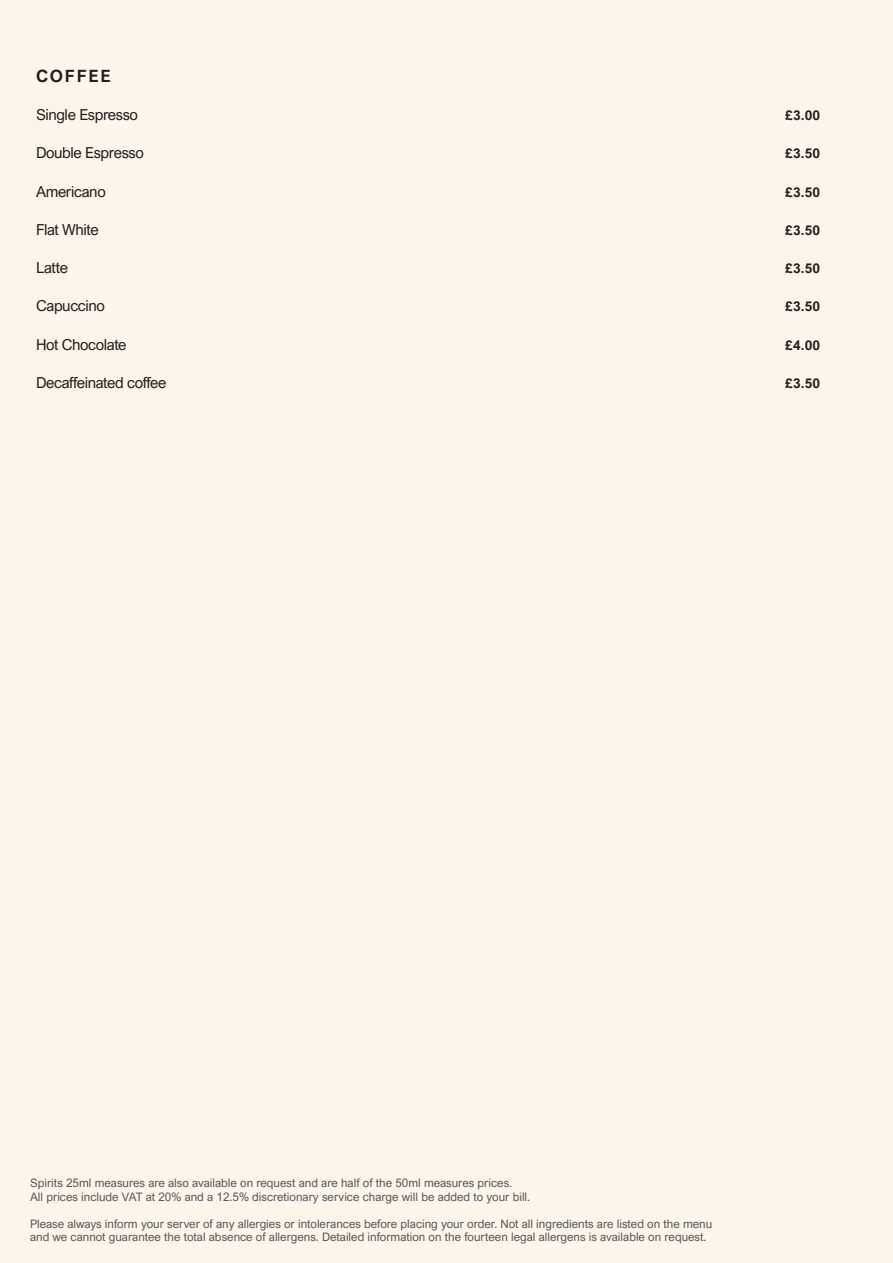
<style>
.page{position:relative;width:893px;height:1263px;background:#fcf5eb}
.page>*{position:absolute;margin:0;border:0;box-sizing:border-box;transform-origin:0 0}
.t1{font:700 16.95px "Arial Nova";letter-spacing:.1em;color:#231f20}
.t2{font:15.15px "Arial Nova";letter-spacing:-.025em;color:#231f20}
.t3{font:700 13.5px "Arial Nova";letter-spacing:.01em;color:#231f20}
.t4{font:11.7px/12.9px "Arial Nova";color:#57585a}
</style>
<div class="page">
<p class="t1" style="left:36px;top:66px;width:77px">COFFEE</p>
<p class="t2" style="left:36px;top:106px;width:103px">Single Espresso</p>
<p class="t3" style="left:785px;top:107px;width:36px">£3.00</p>
<p class="t2" style="left:36px;top:144px;width:109px">Double Espresso</p>
<p class="t3" style="left:785px;top:146px;width:36px">£3.50</p>
<p class="t2" style="left:36px;top:183px;width:71px">Americano</p>
<p class="t3" style="left:785px;top:184px;width:36px">£3.50</p>
<p class="t2" style="left:36px;top:221px;width:64px">Flat White</p>
<p class="t3" style="left:785px;top:222px;width:36px">£3.50</p>
<p class="t2" style="left:36px;top:259px;width:34px">Latte</p>
<p class="t3" style="left:785px;top:260px;width:36px">£3.50</p>
<p class="t2" style="left:36px;top:297px;width:70px">Capuccino</p>
<p class="t3" style="left:785px;top:299px;width:36px">£3.50</p>
<p class="t2" style="left:36px;top:336px;width:92px">Hot Chocolate</p>
<p class="t3" style="left:785px;top:337px;width:36px">£4.00</p>
<p class="t2" style="left:36px;top:374px;width:132px">Decaffeinated coffee</p>
<p class="t3" style="left:785px;top:375px;width:36px">£3.50</p>
<p class="t4" style="left:30px;top:1177px;width:484px">Spirits 25ml measures are also available on request and are half of the 50ml measures prices.</p>
<p class="t4" style="left:30px;top:1191px;width:501px">All prices include VAT at 20% and a 12.5% discretionary service charge will be added to your bill.</p>
<p class="t4" style="left:30px;top:1218px;width:684px">Please always inform your server of any allergies or intolerances before placing your order. Not all ingredients are listed on the menu and we cannot guarantee the total absence of allergens. Detailed information on the fourteen legal allergens is available on request.</p>
</div>
